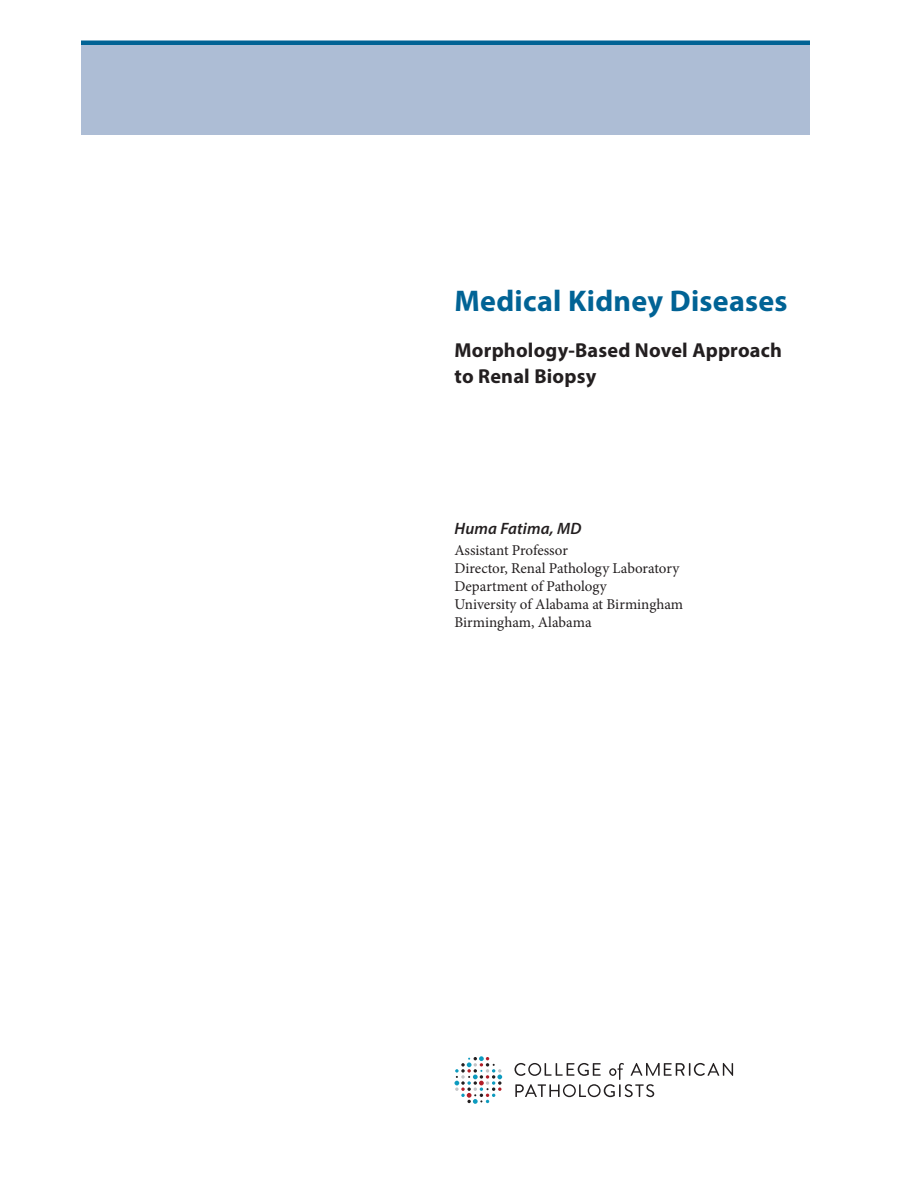
<style>
.page{position:relative;width:918px;height:1188px;background:#fff}
.page>*{position:absolute;margin:0;border:0;box-sizing:border-box;transform-origin:0 0}
.Head_1{font:700 30px "Myriad Pro";letter-spacing:.01em;color:#016395}
.Head_1-2{font:700 20.25px/25.5px "Myriad Pro";letter-spacing:.01em;color:#231f20}
.Head_2{font:italic 600 16.5px "Myriad Pro";letter-spacing:.01em;color:#231f20}
.t1{font:15px "Minion Pro";letter-spacing:-.005em;color:#231f20}
</style>
<div class="page">
<div style="left:81px;top:45px;width:729px;height:90px;background:#adbdd5"></div>
<div style="left:81px;top:40px;width:729px;height:5px;background:#016395"></div>
<svg style="left:454px;top:1056px;width:48px;height:48px"></svg>
<svg style="left:514px;top:1063px;width:219px;height:34px"></svg>
<p class="Head_1" style="left:454px;top:281px;width:335px">Medical Kidney Diseases</p>
<p class="Head_1-2" style="left:454px;top:337px;width:329px">Morphology-Based Novel Approach to Renal Biopsy</p>
<p class="Head_2" style="left:454px;top:518px;width:129px">Huma Fatima, MD</p>
<p class="t1" style="left:454px;top:541px;width:115px">Assistant Professor</p>
<p class="t1" style="left:454px;top:559px;width:226px">Director, Renal Pathology Laboratory</p>
<p class="t1" style="left:454px;top:577px;width:154px">Department of Pathology</p>
<p class="t1" style="left:454px;top:595px;width:230px">University of Alabama at Birmingham</p>
<p class="t1" style="left:454px;top:613px;width:139px">Birmingham, Alabama</p>
</div>
